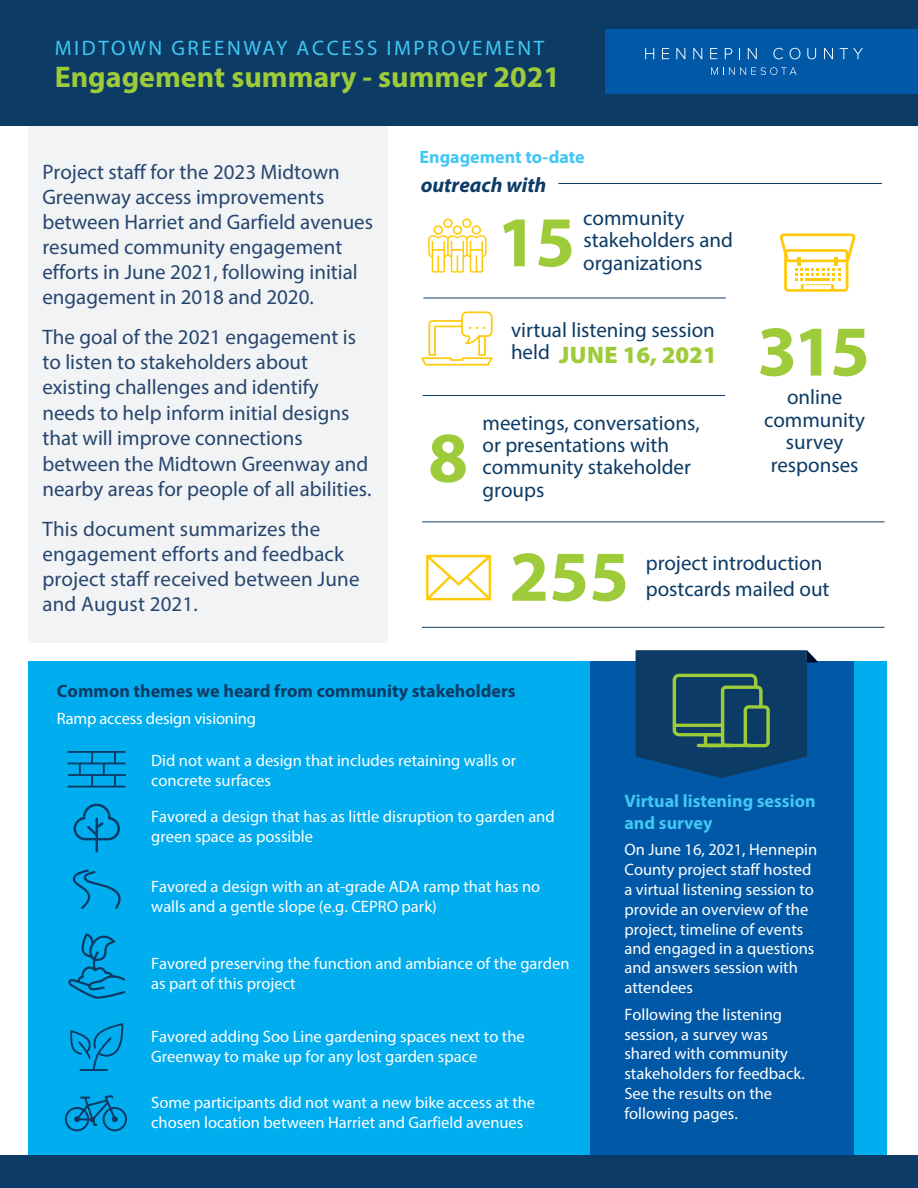
<style>
.page{position:relative;width:918px;height:1188px;background:#fff}
.page>*{position:absolute;margin:0;border:0;box-sizing:border-box;transform-origin:0 0}
.t1{font:700 72px "Myriad Pro";letter-spacing:-.025em;color:#9ecb3a}
.t2{font:700 30px "Myriad Pro";color:#9ecb3a}
.t3{font:900 24px "Myriad Pro";color:#9ecb3a}
.t4{font:21px/24.9px "Myriad Pro";color:#26466f}
.t5{font:21px/22.5px "Myriad Pro";color:#0c3b65}
.t6{font:21px "Myriad Pro";letter-spacing:.12em;color:#40c7f4}
.t7{font:italic 700 21px "Myriad Pro";color:#0c3b65}
.Sub_Head{font:700 18px/21.6px "Myriad Pro";color:#40c7f4}
.t8{font:700 18px "Myriad Pro";color:#0c3b65}
.t9{font:16.5px/19.6px "Myriad Pro";color:#fff}
</style>
<div class="page">
<div style="left:28px;top:111px;width:360px;height:532px;background:#f2f3f4"></div>
<div style="left:0;top:0;width:918px;height:126px;background:#0c3b65"></div>
<svg style="left:780px;top:233px;width:75px;height:59px"></svg>
<div style="left:606px;top:29px;width:312px;height:64px;background:#0158a6"></div>
<svg style="left:645px;top:48px;width:9px;height:11px"></svg>
<svg style="left:662px;top:48px;width:7px;height:11px"></svg>
<svg style="left:676px;top:48px;width:9px;height:11px"></svg>
<svg style="left:693px;top:48px;width:9px;height:11px"></svg>
<svg style="left:710px;top:48px;width:7px;height:11px"></svg>
<svg style="left:725px;top:48px;width:7px;height:11px"></svg>
<svg style="left:748px;top:48px;width:9px;height:11px"></svg>
<svg style="left:773px;top:48px;width:10px;height:11px"></svg>
<svg style="left:790px;top:48px;width:10px;height:11px"></svg>
<svg style="left:807px;top:48px;width:9px;height:11px"></svg>
<svg style="left:824px;top:48px;width:9px;height:11px"></svg>
<svg style="left:840px;top:48px;width:23px;height:11px"></svg>
<svg style="left:711px;top:67px;width:86px;height:8px"></svg>
<div style="left:28px;top:662px;width:859px;height:526px;background:#00aeef"></div>
<div style="left:590px;top:662px;width:264px;height:508px;background:#0158a6"></div>
<div style="left:0;top:1155px;width:918px;height:33px;background:#0c3b65"></div>
<hr style="left:558px;top:183px;width:324px;height:1px;background:#0c3b65">
<hr style="left:423px;top:298px;width:303px;height:1px;background:#0c3b65">
<hr style="left:423px;top:395px;width:302px;height:1px;background:#0c3b65">
<hr style="left:422px;top:522px;width:463px;height:1px;background:#0c3b65">
<hr style="left:422px;top:627px;width:463px;height:1px;background:#0c3b65">
<svg style="left:421px;top:311px;width:72px;height:55px"></svg>
<svg style="left:426px;top:555px;width:65px;height:45px"></svg>
<svg style="left:428px;top:219px;width:59px;height:54px"></svg>
<svg style="left:636px;top:650px;width:182px;height:128px;background:#164a6a"></svg>
<svg style="left:68px;top:751px;width:58px;height:36px"></svg>
<svg style="left:70px;top:1023px;width:54px;height:48px"></svg>
<div style="left:96px;top:818px;width:2px;height:34px;border:1px solid #0c3b65"></div>
<svg style="left:74px;top:804px;width:46px;height:36px"></svg>
<svg style="left:68px;top:933px;width:58px;height:66px"></svg>
<svg style="left:72px;top:869px;width:49px;height:41px"></svg>
<svg style="left:65px;top:1095px;width:62px;height:36px"></svg>
<p class="t6" style="left:55px;top:35px;width:491px">MIDTOWN GREENWAY ACCESS IMPROVEMENT</p>
<p class="t2" style="left:55px;top:58px;width:507px">Engagement summary - summer 2021</p>
<p class="t4" style="left:42px;top:160px;width:332px">Project staff for the 2023 Midtown Greenway access improvements between Harriet and Garfield avenues resumed community engagement efforts in June 2021, following initial engagement in 2018 and 2020.</p>
<p class="t4" style="left:42px;top:324px;width:331px;line-height:25.3px">The goal of the 2021 engagement is to listen to stakeholders about existing challenges and identify needs to help inform initial designs that will improve connections between the Midtown Greenway and nearby areas for people of all abilities.</p>
<p class="t4" style="left:42px;top:516px;width:319px">This document summarizes the engagement efforts and feedback project staff received between June and August 2021.</p>
<p class="Sub_Head" style="left:420px;top:146px;width:167px">Engagement to-date</p>
<p class="t7" style="left:421px;top:172px;width:127px">outreach with</p>
<p class="t1" style="left:497px;top:195px;width:80px">15</p>
<p class="t5" style="left:583px;top:206px;width:151px">community stakeholders and organizations</p>
<p class="t5" style="left:511px;top:318px;width:205px">virtual listening session held</p>
<p class="t3" style="left:559px;top:338px;width:159px">JUNE 16, 2021</p>
<p class="t1" style="left:428px;top:411px;width:41px">8</p>
<p class="t5" style="left:483px;top:411px;width:219px">meetings, conversations, or presentations with community stakeholder groups</p>
<p class="t1" style="left:757px;top:304px;width:114px">315</p>
<p class="t5" style="left:764px;top:386px;width:103px;text-align:center">online community survey responses</p>
<p class="t1" style="left:509px;top:530px;width:121px">255</p>
<p class="t5" style="left:646px;top:550px;width:185px;line-height:25.5px">project introduction postcards mailed out</p>
<p class="t8" style="left:57px;top:679px;width:460px">Common themes we heard from community stakeholders</p>
<p class="t9" style="left:57px;top:708px;width:200px">Ramp access design visioning</p>
<p class="t9" style="left:151px;top:750px;width:367px">Did not want a design that includes retaining walls or concrete surfaces</p>
<p class="t9" style="left:151px;top:807px;width:405px">Favored a design that has as little disruption to garden and green space as possible</p>
<p class="t9" style="left:151px;top:876px;width:391px">Favored a design with an at-grade ADA ramp that has no walls and a gentle slope (e.g. CEPRO park)</p>
<p class="t9" style="left:151px;top:953px;width:420px">Favored preserving the function and ambiance of the garden as part of this project</p>
<p class="t9" style="left:151px;top:1026px;width:375px">Favored adding Soo Line gardening spaces next to the<br>Greenway to make up for any lost garden space</p>
<p class="t9" style="left:151px;top:1093px;width:386px">Some participants did not want a new bike access at the chosen location between Harriet and Garfield avenues</p>
<p class="Sub_Head" style="left:624px;top:790px;width:193px">Virtual listening session and survey</p>
<p class="t9" style="left:624px;top:840px;width:194px">On June 16, 2021, Hennepin<br>County project staff hosted a virtual listening session to provide an overview of the project, timeline of events and engaged in a questions and answers session with attendees</p>
<p class="t9" style="left:624px;top:1004px;width:182px">Following the listening session, a survey was shared with community stakeholders for feedback.<br>See the results on the following pages.</p>
</div>
